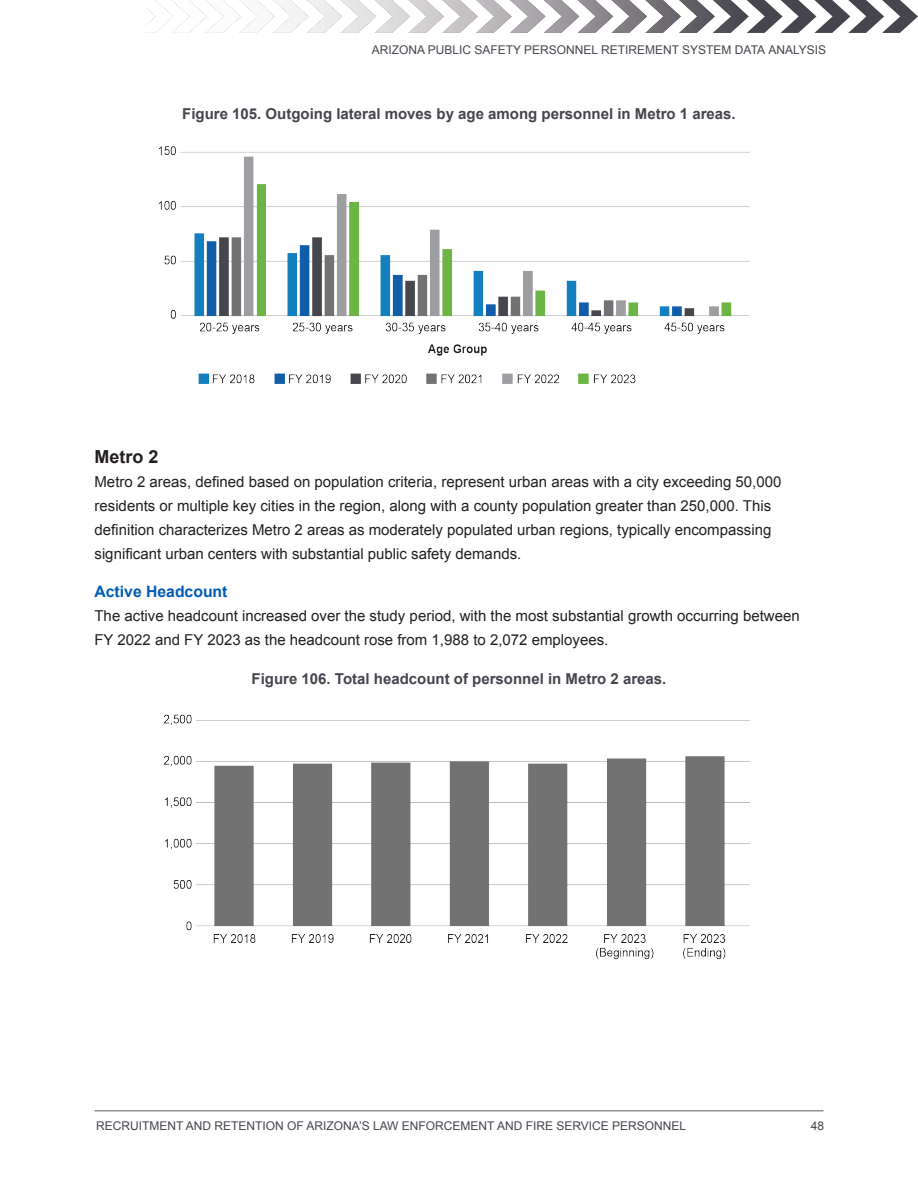
<style>
.page{position:relative;width:918px;height:1188px;background:#fff}
.page>*{position:absolute;margin:0;border:0;box-sizing:border-box;transform-origin:0 0}
.Bold_Head_subhead{font:700 18px "Arial";color:#231f20}
.Bold_Subhead_dark_Black{font:700 15.75px "Arial";color:#005cb6}
.body_First{font:15px/24px "Arial";color:#231f20}
.Chart_Title__1875{font:700 15px "Arial";color:#47444d}
.t1{font:12px "Arial";color:#47444d}
</style>
<div class="page">
<hr style="left:94px;top:1110px;width:730px;height:1px;background:#727072">
<svg style="left:746px;top:0;width:172px;height:33px"></svg>
<img style="left:715px;top:0;width:31px;height:33px">
<img style="left:681px;top:0;width:34px;height:33px">
<img style="left:647px;top:0;width:34px;height:33px">
<img style="left:613px;top:0;width:34px;height:33px">
<img style="left:579px;top:0;width:34px;height:33px">
<img style="left:546px;top:0;width:33px;height:33px">
<img style="left:512px;top:0;width:34px;height:33px">
<img style="left:478px;top:0;width:34px;height:33px">
<img style="left:444px;top:0;width:34px;height:33px">
<img style="left:410px;top:0;width:34px;height:33px">
<img style="left:376px;top:0;width:34px;height:33px">
<img style="left:343px;top:0;width:33px;height:33px">
<img style="left:309px;top:0;width:34px;height:33px">
<img style="left:275px;top:0;width:34px;height:33px">
<img style="left:241px;top:0;width:34px;height:33px">
<img style="left:207px;top:0;width:34px;height:33px">
<img style="left:173px;top:0;width:34px;height:33px">
<img style="left:145px;top:0;width:28px;height:33px">
<img style="left:158px;top:146px;width:591px;height:238px">
<img style="left:164px;top:714px;width:585px;height:246px">
<p class="t1" style="left:372px;top:42px;width:456px">ARIZONA PUBLIC SAFETY PERSONNEL RETIREMENT SYSTEM DATA ANALYSIS</p>
<p class="Chart_Title__1875" style="left:182px;top:104px;width:555px">Figure 105. Outgoing lateral moves by age among personnel in Metro 1 areas.</p>
<p class="Bold_Head_subhead" style="left:94px;top:445px;width:66px">Metro 2</p>
<p class="body_First" style="left:94px;top:470px;width:689px">Metro 2 areas, defined based on population criteria, represent urban areas with a city exceeding 50,000 residents or multiple key cities in the region, along with a county population greater than 250,000. This definition characterizes Metro 2 areas as moderately populated urban regions, typically encompassing significant urban centers with substantial public safety demands.</p>
<p class="Bold_Subhead_dark_Black" style="left:94px;top:581px;width:135px">Active Headcount</p>
<p class="body_First" style="left:94px;top:604px;width:707px">The active headcount increased over the study period, with the most substantial growth occurring between<br>FY 2022 and FY 2023 as the headcount rose from 1,988 to 2,072 employees.</p>
<p class="Chart_Title__1875" style="left:252px;top:669px;width:416px">Figure 106. Total headcount of personnel in Metro 2 areas.</p>
<p class="t1" style="left:96px;top:1118px;width:592px">RECRUITMENT AND RETENTION OF ARIZONA’S LAW ENFORCEMENT AND FIRE SERVICE PERSONNEL</p>
<p class="t1" style="left:811px;top:1118px;width:15px">48</p>
</div>
